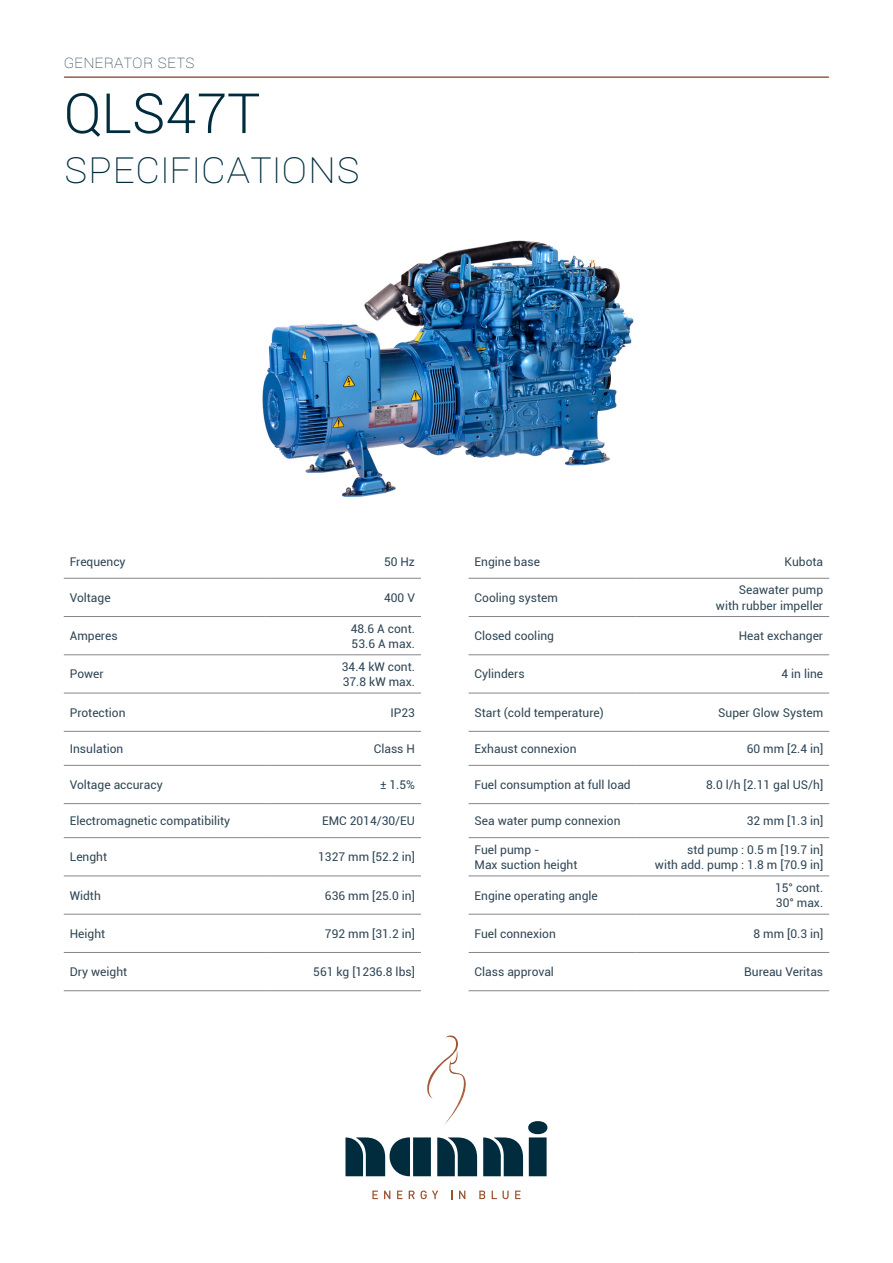
<style>
.page{position:relative;width:893px;height:1263px;background:#fff}
.page>*{position:absolute;margin:0;border:0;box-sizing:border-box;transform-origin:0 0}
.T2-Engine_descriptio{font:300 55.5px "Roboto";color:#002c3d}
.t1{font:100 45px "Roboto";color:#002c3d}
.t2{font:100 18px "Roboto";color:#2f4554}
.Texte_Reg{font:12px "Roboto";color:#2f4554}
</style>
<div class="page">
<hr style="left:65px;top:76px;width:763px;height:2px;background:#9b5c41">
<svg style="left:345px;top:1137px;width:86px;height:39px"></svg>
<svg style="left:437px;top:1137px;width:40px;height:39px;background:#254b59"></svg>
<svg style="left:483px;top:1121px;width:65px;height:55px"></svg>
<svg style="left:372px;top:1190px;width:6px;height:9px"></svg>
<svg style="left:384px;top:1190px;width:6px;height:9px"></svg>
<svg style="left:397px;top:1190px;width:5px;height:9px"></svg>
<svg style="left:409px;top:1190px;width:6px;height:9px"></svg>
<svg style="left:421px;top:1190px;width:17px;height:9px"></svg>
<svg style="left:459px;top:1190px;width:6px;height:9px"></svg>
<svg style="left:479px;top:1190px;width:6px;height:9px"></svg>
<svg style="left:492px;top:1190px;width:17px;height:9px"></svg>
<svg style="left:515px;top:1190px;width:6px;height:9px"></svg>
<img style="left:427px;top:1035px;width:39px;height:90px">
<hr style="left:64px;top:616px;width:202px;height:1px;background:#86858b">
<hr style="left:266px;top:616px;width:155px;height:1px;background:#86858b">
<hr style="left:469px;top:616px;width:168px;height:1px;background:#86858b">
<hr style="left:637px;top:616px;width:192px;height:1px;background:#86858b">
<hr style="left:64px;top:654px;width:202px;height:1px;background:#86858b">
<hr style="left:266px;top:654px;width:155px;height:1px;background:#86858b">
<hr style="left:64px;top:731px;width:202px;height:1px;background:#86858b">
<hr style="left:266px;top:731px;width:155px;height:1px;background:#86858b">
<hr style="left:469px;top:731px;width:168px;height:1px;background:#86858b">
<hr style="left:637px;top:731px;width:192px;height:1px;background:#86858b">
<hr style="left:469px;top:765px;width:168px;height:1px;background:#86858b">
<hr style="left:637px;top:765px;width:192px;height:1px;background:#86858b">
<hr style="left:64px;top:837px;width:202px;height:1px;background:#86858b">
<hr style="left:266px;top:837px;width:155px;height:1px;background:#86858b">
<hr style="left:64px;top:875px;width:202px;height:1px;background:#86858b">
<hr style="left:266px;top:875px;width:155px;height:1px;background:#86858b">
<hr style="left:469px;top:875px;width:168px;height:1px;background:#86858b">
<hr style="left:637px;top:875px;width:192px;height:1px;background:#86858b">
<hr style="left:64px;top:914px;width:202px;height:1px;background:#86858b">
<hr style="left:266px;top:914px;width:155px;height:1px;background:#86858b">
<hr style="left:469px;top:914px;width:168px;height:1px;background:#86858b">
<hr style="left:637px;top:914px;width:192px;height:1px;background:#86858b">
<hr style="left:64px;top:952px;width:202px;height:1px;background:#86858b">
<hr style="left:266px;top:952px;width:155px;height:1px;background:#86858b">
<hr style="left:64px;top:990px;width:202px;height:1px;background:#86858b">
<hr style="left:266px;top:990px;width:155px;height:1px;background:#86858b">
<hr style="left:64px;top:765px;width:202px;height:1px;background:#86858b">
<hr style="left:266px;top:765px;width:155px;height:1px;background:#86858b">
<hr style="left:64px;top:578px;width:202px;height:1px;background:#86858b">
<hr style="left:266px;top:578px;width:155px;height:1px;background:#86858b">
<hr style="left:469px;top:578px;width:168px;height:1px;background:#86858b">
<hr style="left:637px;top:578px;width:192px;height:1px;background:#86858b">
<hr style="left:64px;top:803px;width:202px;height:1px;background:#86858b">
<hr style="left:266px;top:803px;width:155px;height:1px;background:#86858b">
<hr style="left:469px;top:990px;width:168px;height:1px;background:#86858b">
<hr style="left:637px;top:990px;width:192px;height:1px;background:#86858b">
<hr style="left:469px;top:654px;width:168px;height:1px;background:#86858b">
<hr style="left:637px;top:654px;width:192px;height:1px;background:#86858b">
<hr style="left:64px;top:693px;width:202px;height:1px;background:#86858b">
<hr style="left:266px;top:693px;width:155px;height:1px;background:#86858b">
<hr style="left:469px;top:693px;width:168px;height:1px;background:#86858b">
<hr style="left:637px;top:693px;width:192px;height:1px;background:#86858b">
<hr style="left:469px;top:803px;width:168px;height:1px;background:#86858b">
<hr style="left:637px;top:803px;width:192px;height:1px;background:#86858b">
<hr style="left:469px;top:837px;width:168px;height:1px;background:#86858b">
<hr style="left:637px;top:837px;width:192px;height:1px;background:#86858b">
<hr style="left:469px;top:952px;width:168px;height:1px;background:#86858b">
<hr style="left:637px;top:952px;width:192px;height:1px;background:#86858b">
<img style="left:262px;top:240px;width:372px;height:257px">
<h3 class="t2" style="left:64px;top:49px;width:133px">GENERATOR SETS</h3>
<p class="T2-Engine_descriptio" style="left:64px;top:75px;width:198px">QLS47T</p>
<h2 class="t1" style="left:64px;top:135px;width:243px">SPECIFICATIONS</h2>
<p class="Texte_Reg" style="left:70px;top:553px;width:57px">Frequency</p>
<p class="Texte_Reg" style="left:384px;top:553px;width:32px">50 Hz</p>
<p class="Texte_Reg" style="left:475px;top:553px;width:67px">Engine base</p>
<p class="Texte_Reg" style="left:785px;top:553px;width:40px">Kubota</p>
<p class="Texte_Reg" style="left:70px;top:589px;width:42px">Voltage</p>
<p class="Texte_Reg" style="left:384px;top:589px;width:32px">400 V</p>
<p class="Texte_Reg" style="left:475px;top:589px;width:85px">Cooling system</p>
<p class="Texte_Reg" style="left:739px;top:582px;width:86px">Seawater pump</p>
<p class="Texte_Reg" style="left:716px;top:597px;width:109px">with rubber impeller</p>
<p class="Texte_Reg" style="left:70px;top:627px;width:49px">Amperes</p>
<p class="Texte_Reg" style="left:70px;top:666px;width:35px">Power</p>
<p class="Texte_Reg" style="left:351px;top:620px;width:66px">48.6 A cont.</p>
<p class="Texte_Reg" style="left:352px;top:635px;width:65px">53.6 A max.</p>
<p class="Texte_Reg" style="left:342px;top:658px;width:75px">34.4 kW cont.</p>
<p class="Texte_Reg" style="left:343px;top:673px;width:74px">37.8 kW max.</p>
<p class="Texte_Reg" style="left:475px;top:627px;width:81px">Closed cooling</p>
<p class="Texte_Reg" style="left:739px;top:627px;width:86px">Heat exchanger</p>
<p class="Texte_Reg" style="left:475px;top:666px;width:52px">Cylinders</p>
<p class="Texte_Reg" style="left:781px;top:666px;width:43px">4 in line</p>
<p class="Texte_Reg" style="left:70px;top:704px;width:57px">Protection</p>
<p class="Texte_Reg" style="left:390px;top:704px;width:26px">IP23</p>
<p class="Texte_Reg" style="left:475px;top:704px;width:131px">Start (cold temperature)</p>
<p class="Texte_Reg" style="left:718px;top:704px;width:106px">Super Glow System</p>
<p class="Texte_Reg" style="left:70px;top:740px;width:55px">Insulation</p>
<p class="Texte_Reg" style="left:374px;top:740px;width:43px">Class H</p>
<p class="Texte_Reg" style="left:475px;top:740px;width:103px">Exhaust connexion</p>
<p class="Texte_Reg" style="left:747px;top:740px;width:78px">60 mm [2.4 in]</p>
<p class="Texte_Reg" style="left:70px;top:776px;width:94px">Voltage accuracy</p>
<p class="Texte_Reg" style="left:380px;top:776px;width:36px">± 1.5%</p>
<p class="Texte_Reg" style="left:475px;top:776px;width:158px">Fuel consumption at full load</p>
<p class="Texte_Reg" style="left:706px;top:776px;width:119px">8.0 l/h [2.11 gal US/h]</p>
<p class="Texte_Reg" style="left:70px;top:812px;width:162px">Electromagnetic compatibility</p>
<p class="Texte_Reg" style="left:322px;top:812px;width:94px">EMC 2014/30/EU</p>
<p class="Texte_Reg" style="left:475px;top:812px;width:148px">Sea water pump connexion</p>
<p class="Texte_Reg" style="left:747px;top:812px;width:78px">32 mm [1.3 in]</p>
<p class="Texte_Reg" style="left:70px;top:849px;width:39px">Lenght</p>
<p class="Texte_Reg" style="left:318px;top:849px;width:98px">1327 mm [52.2 in]</p>
<p class="Texte_Reg" style="left:687px;top:841px;width:138px">std pump : 0.5 m [19.7 in]</p>
<p class="Texte_Reg" style="left:655px;top:856px;width:170px">with add. pump : 1.8 m [70.9 in]</p>
<p class="Texte_Reg" style="left:475px;top:841px;width:66px">Fuel pump -</p>
<p class="Texte_Reg" style="left:475px;top:856px;width:104px">Max suction height</p>
<p class="Texte_Reg" style="left:70px;top:887px;width:33px">Width</p>
<p class="Texte_Reg" style="left:325px;top:887px;width:92px">636 mm [25.0 in]</p>
<p class="Texte_Reg" style="left:475px;top:887px;width:125px">Engine operating angle</p>
<p class="Texte_Reg" style="left:775px;top:879px;width:50px">15° cont.</p>
<p class="Texte_Reg" style="left:776px;top:894px;width:49px">30° max.</p>
<p class="Texte_Reg" style="left:70px;top:925px;width:37px">Height</p>
<p class="Texte_Reg" style="left:325px;top:925px;width:92px">792 mm [31.2 in]</p>
<p class="Texte_Reg" style="left:475px;top:925px;width:83px">Fuel connexion</p>
<p class="Texte_Reg" style="left:753px;top:925px;width:71px">8 mm [0.3 in]</p>
<p class="Texte_Reg" style="left:70px;top:963px;width:59px">Dry weight</p>
<p class="Texte_Reg" style="left:313px;top:963px;width:103px">561 kg [1236.8 lbs]</p>
<p class="Texte_Reg" style="left:475px;top:963px;width:81px">Class approval</p>
<p class="Texte_Reg" style="left:744px;top:963px;width:80px">Bureau Veritas</p>
</div>
